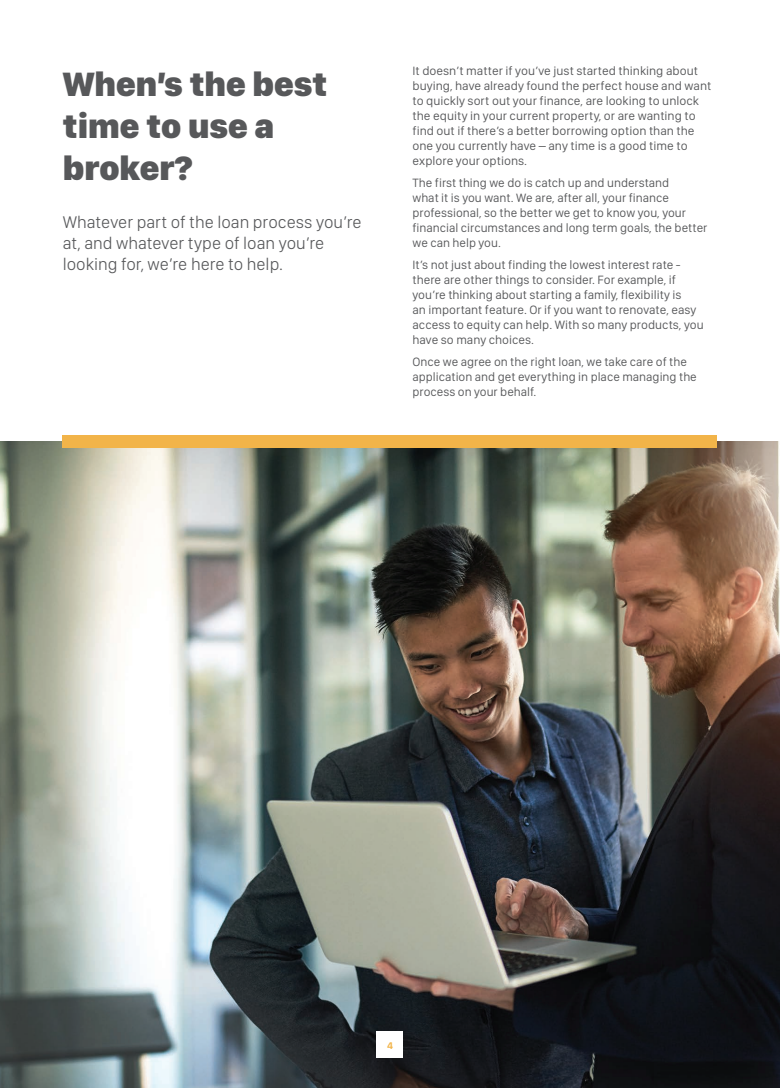
<style>
.page{position:relative;width:780px;height:1088px;background:#fff}
.page>*{position:absolute;margin:0;border:0;box-sizing:border-box;transform-origin:0 0}
.t1{font:900 35px/42px "San Francisco Display";color:#57585a}
.t2{font:300 17.5px/21px "San Francisco Display";color:#57585a}
.t3{font:12.5px/15px "San Francisco Display";color:#57585a}
.t4{font:700 10px "San Francisco Display";color:#f2b449}
</style>
<div class="page">
<img style="left:0;top:442px;width:780px;height:646px">
<div style="left:63px;top:436px;width:654px;height:12px;background:#f2b449"></div>
<div style="left:376px;top:1031px;width:27px;height:27px;background:#fff"></div>
<h1 class="t1" style="left:63px;top:66px;width:266px">When’s the best time to use a broker?</h1>
<p class="t3" style="left:412px;top:64px;width:300px">It doesn’t matter if you’ve just started thinking about buying, have already found the perfect house and want to quickly sort out your finance, are looking to unlock the equity in your current property, or are wanting to find out if there’s a better borrowing option than the one you currently have – any time is a good time to explore your options.</p>
<p class="t3" style="left:412px;top:176px;width:296px">The first thing we do is catch up and understand<br>what it is you want. We are, after all, your finance professional, so the better we get to know you, your financial circumstances and long term goals, the better we can help you.</p>
<p class="t3" style="left:412px;top:258px;width:293px">It’s not just about finding the lowest interest rate - there are other things to consider. For example, if you’re thinking about starting a family, flexibility is<br>an important feature. Or if you want to renovate, easy access to equity can help. With so many products, you have so many choices.</p>
<p class="t3" style="left:412px;top:355px;width:286px">Once we agree on the right loan, we take care of the application and get everything in place managing the process on your behalf.</p>
<h2 class="t2" style="left:63px;top:213px;width:300px">Whatever part of the loan process you’re at, and whatever type of loan you’re looking for, we’re here to help.</h2>
<p class="t4" style="left:387px;top:1039px;width:7px">4</p>
</div>
